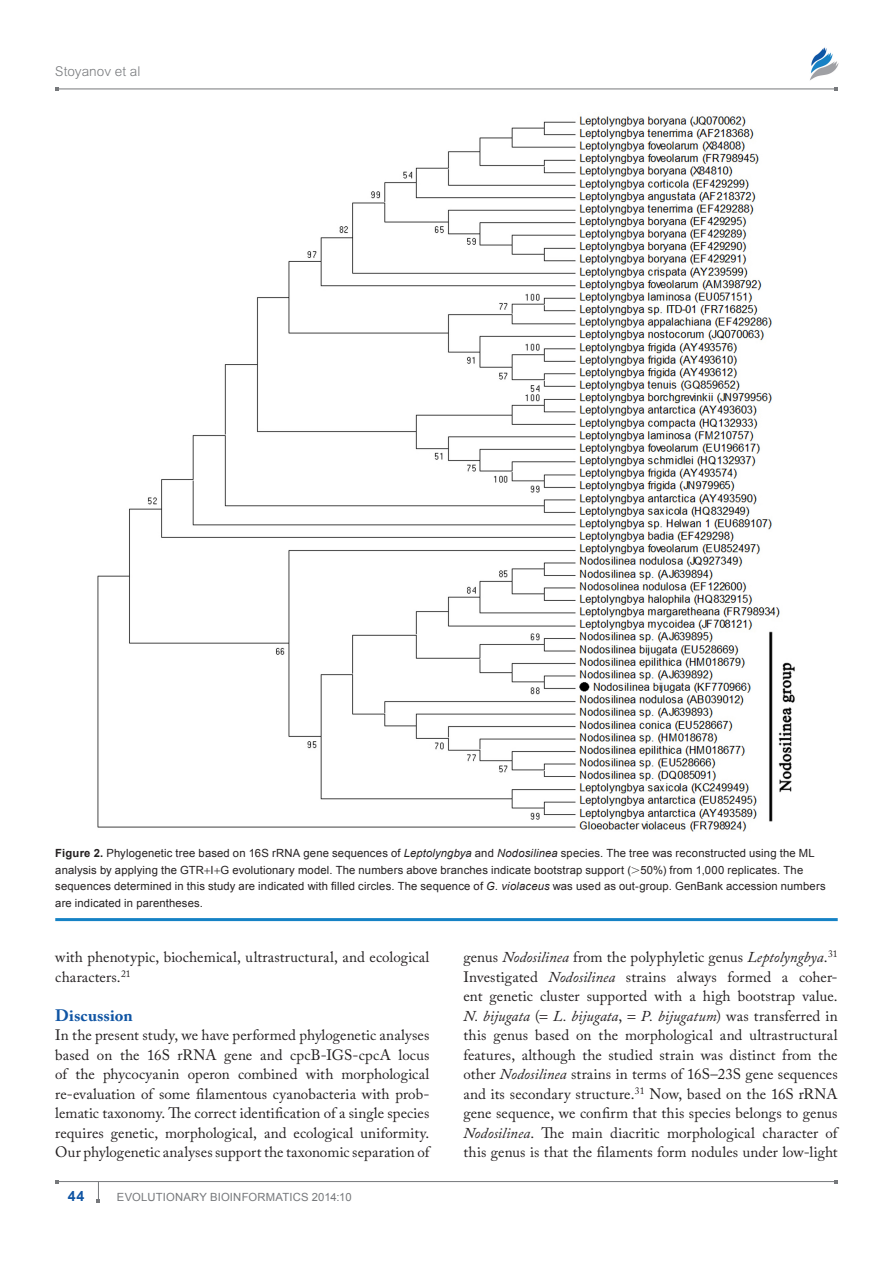
<style>
.page{position:relative;width:893px;height:1263px;background:#fff}
.page>*{position:absolute;margin:0;border:0;box-sizing:border-box;transform-origin:0 0}
.t1{font:700 16.5px "Adobe Caslon Pro";color:#1055a4}
.TxF{font:15px/19.5px "Adobe Caslon Pro";letter-spacing:.005em;color:#231f20;text-align:justify}
.Tx{font:15px/19.5px "Adobe Caslon Pro";letter-spacing:.01em;color:#231f20}
.t2{font:700 14.25px "Arial";color:#1055a4}
.t3{font:300 13.5px "Arial MT Std";letter-spacing:.005em;color:#76787b}
.FigC{font:11.25px/16.5px "Arial";letter-spacing:.015em;color:#231f20}
.t4{font:11.25px "Arial";letter-spacing:.015em;color:#76787b}
.s1{font-weight:700}
.s2{font-style:italic}
.s3{font-family:"Mathematical Pi One"}
</style>
<div class="page">
<hr style="left:57px;top:89px;width:779px;height:1px;background:#76787b">
<hr style="left:57px;top:1181px;width:779px;height:1px;background:#76787b">
<img style="left:810px;top:47px;width:29px;height:33px">
<svg style="left:97px;top:1182px;width:3px;height:20px"></svg>
<hr style="left:55px;top:918px;width:783px;height:3px;background:#1582c5">
<img style="left:97px;top:116px;width:698px;height:715px">
<p class="t3" style="left:55px;top:63px;width:87px">Stoyanov et al</p>
<p class="FigC" style="left:55px;top:845px;width:230px"><span class="s1">Figure 2.</span> Phylogenetic tree based on 16S rRNA</p>
<p class="FigC" style="left:304px;top:845px;width:504px">gene sequences of <span class="s2">Leptolyngbya</span> and <span class="s2">Nodosilinea</span> species. The tree was reconstructed using the ML</p>
<p class="FigC" style="left:55px;top:862px;width:143px">analysis by applying the GTR</p>
<p class="FigC" style="left:55px;top:862px;width:772px;text-indent:155px">I G evolutionary model. The numbers above branches indicate bootstrap support (<span class="s3">.</span>50%) from 1,000 replicates. The sequences determined in this study are indicated with filled circles. The sequence of <span class="s2">G. violaceus</span> was used as out-group. GenBank accession numbers are indicated in parentheses.</p>
<p class="Tx" style="left:55px;top:947px;width:376px">with phenotypic, biochemical, ultrastructural, and ecological characters.<sup>21</sup></p>
<h1 class="t1" style="left:55px;top:1005px;width:79px">Discussion</h1>
<p class="TxF" style="left:55px;top:1025px;width:376px">In the present study, we have performed phylogenetic analyses based on the 16S rRNA gene and cpcB-IGS-cpcA locus of the phycocyanin operon combined with morphological re-evaluation of some filamentous cyanobacteria with prob&shy;lematic taxonomy. The correct identification of a single species requires genetic, morphological, and ecological uniformity.<br>Our phylogenetic analyses support the taxonomic separation of</p>
<p class="t2" style="left:68px;top:1186px;width:18px">44</p>
<p class="t4" style="left:117px;top:1189px;width:236px">Evolutionary Bioinformatics 2014:10</p>
<p class="TxF" style="left:463px;top:947px;width:376px">genus <span class="s2">Nodosilinea</span> from the polyphyletic genus <span class="s2">Leptolyngbya</span>.<sup>31<br></sup>Investigated <span class="s2">Nodosilinea</span> strains always formed a coher&shy;ent genetic cluster supported with a high bootstrap value.<br><span class="s2">N. bijugata</span> ( <span class="s2">L. bijugata</span>, <span class="s2">P. bijugatum</span>) was transferred in this genus based on the morphological and ultrastructural features, although the studied strain was distinct from the other <span class="s2">Nodosilinea</span> strains in terms of 16S–23S gene sequences and its secondary structure.<sup>31</sup> Now, based on the 16S rRNA gene sequence, we confirm that this species belongs to genus <span class="s2">Nodosilinea</span>. The main diacritic morphological character of this genus is that the filaments form nodules under low-light</p>
</div>
